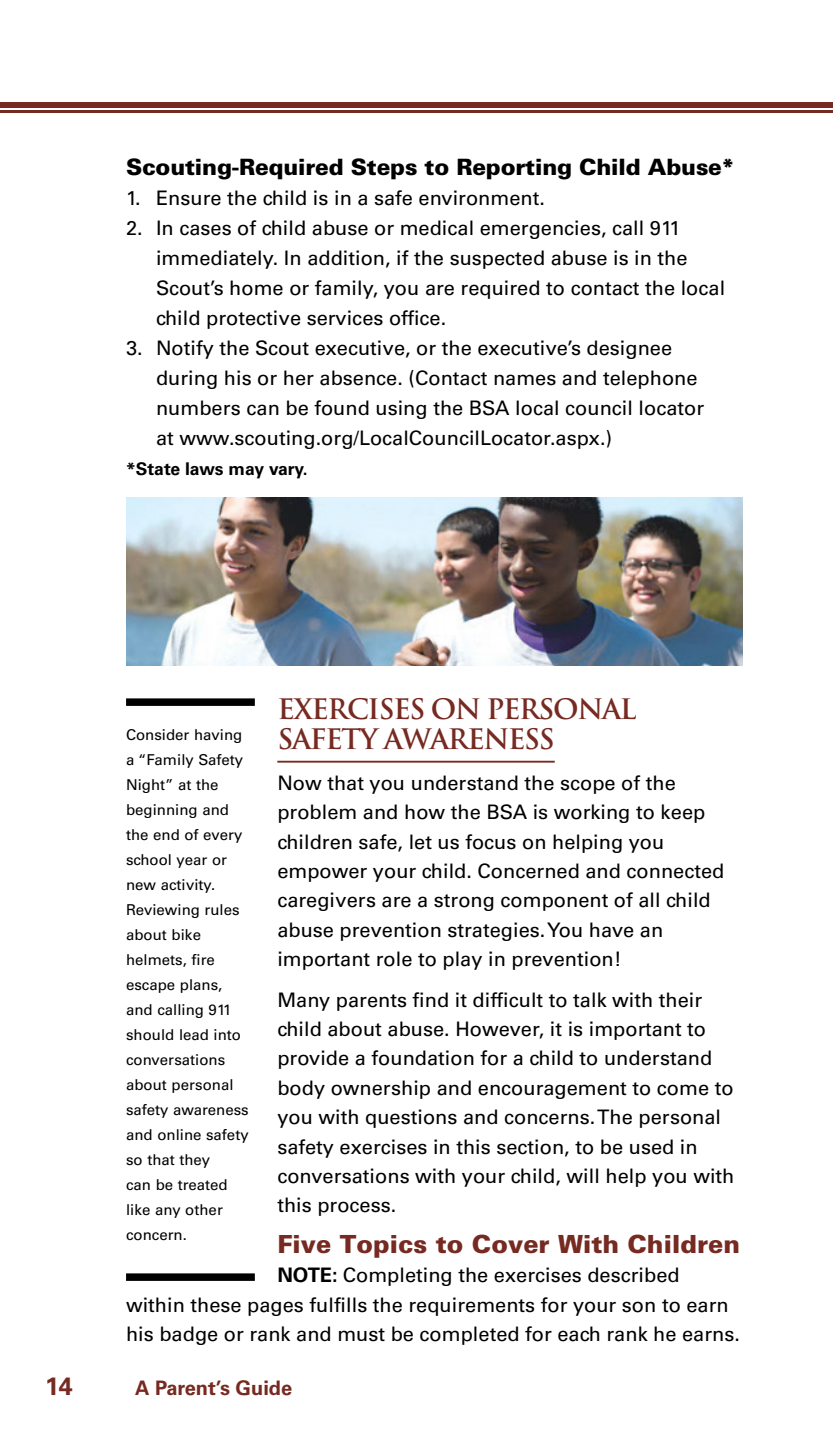
<style>
.page{position:relative;width:833px;height:1440px;background:#fff}
.page>*{position:absolute;margin:0;border:0;box-sizing:border-box;transform-origin:0 0}
.t1{font:700 27.5px/30px "Trajan Pro";letter-spacing:-.05em;color:#762a21}
.t2{font:900 25px "Univers";color:#762a21}
.t3{font:700 25px "Univers";color:#762a21}
.t4{font:900 22.5px "Univers";letter-spacing:-.01em;color:#000}
.t5{font:20px/29.5px "Univers";color:#000}
.t6{font:700 20px "Univers";color:#762a21}
.t7{font:700 17.5px "Univers";color:#000}
.Sidebar{font:15px/25px "Univers";color:#000}
.s1{font-weight:700}
</style>
<div class="page">
<div style="left:0;top:102px;width:832px;height:6px;background:#762a21"></div>
<hr style="left:0;top:111px;width:832px;height:2px;background:#762a21">
<hr style="left:277px;top:761px;width:277px;height:2px;background:#762a21">
<div style="left:126px;top:698px;width:129px;height:8px;background:#000"></div>
<div style="left:126px;top:1273px;width:129px;height:8px;background:#000"></div>
<img style="left:126px;top:498px;width:616px;height:168px">
<p class="t4" style="left:126px;top:153px;width:609px">Scouting-Required Steps to Reporting Child Abuse*</p>
<p class="t5" style="left:126px;top:184px;width:420px">1. Ensure the child is in a safe environment.</p>
<p class="t5" style="left:156px;top:213px;width:570px;text-indent:-30px">2. In cases of child abuse or medical emergencies, call 911 immediately. In addition, if the suspected abuse is in the Scout’s home or family, you are required to contact the local child protective services office.</p>
<p class="t5" style="left:156px;top:333px;width:549px;text-indent:-30px">3. Notify the Scout executive, or the executive’s designee during his or her absence. (Contact names and telephone numbers can be found using the BSA local council locator at www.scouting.org/LocalCouncilLocator.aspx.)</p>
<p class="t7" style="left:126px;top:459px;width:183px">*State laws may vary.</p>
<p class="t1" style="left:277px;top:695px;width:361px">EXERCISES ON PERSONAL<br>SAFETY AWARENESS</p>
<p class="t5" style="left:277px;top:768px;width:448px">Now that you understand the scope of the problem and how the BSA is working to keep children safe, let us focus on helping you empower your child. Concerned and connected caregivers are a strong component of all child abuse prevention strategies. You have an important role to play in prevention!</p>
<p class="t5" style="left:277px;top:985px;width:458px">Many parents find it difficult to talk with their child about abuse. However, it is important to provide a foundation for a child to understand body ownership and encouragement to come to you with questions and concerns. The personal safety exercises in this section, to be used in conversations with your child, will help you with this process.</p>
<p class="t2" style="left:277px;top:1228px;width:464px">Five Topics to Cover With Children</p>
<p class="t5" style="left:126px;top:1261px;width:615px;text-indent:151px"><span class="s1">NOTE:</span> Completing the exercises described within these pages fulfills the requirements for your son to earn his badge or rank and must be completed for each rank he earns.</p>
<p class="Sidebar" style="left:126px;top:722px;width:124px">Consider having a “Family Safety<br>Night” at the beginning and the end of every school year or new activity.<br>Reviewing rules about bike helmets, fire escape plans, and calling 911 should lead into conversations about personal safety awareness and online safety so that they<br>can be treated like any other concern.</p>
<p class="t3" style="left:45px;top:1372px;width:29px">14</p>
<p class="t6" style="left:135px;top:1376px;width:159px">A Parent’s Guide</p>
</div>
